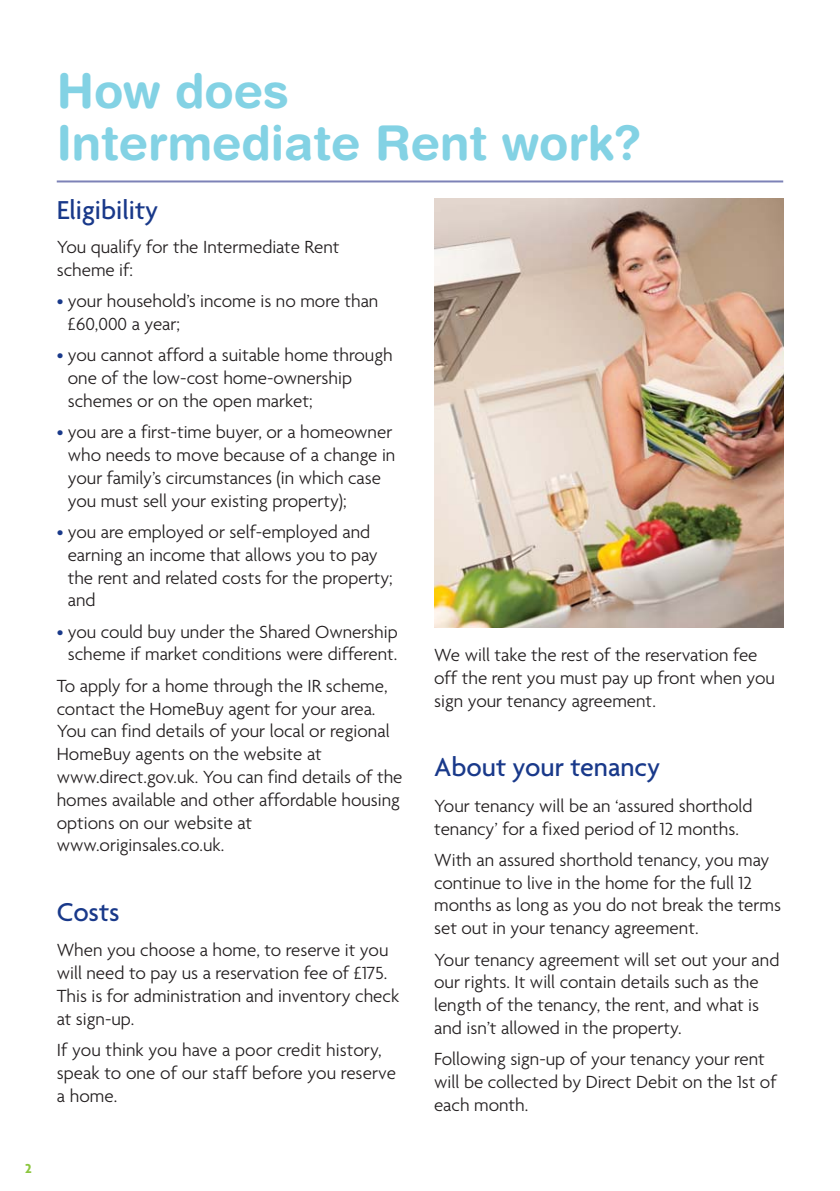
<style>
.page{position:relative;width:840px;height:1191px;background:#fff}
.page>*{position:absolute;margin:0;border:0;box-sizing:border-box;transform-origin:0 0}
.t1{font:700 48px/52px "Helvetica Rounded";color:#83d2e4}
.t2{font:500 28px "Agenda";color:#19398a}
.t3{font:300 19px/22.8px "Agenda";color:#231f20}
.t4{font:700 14px "Agenda";color:#8cc63f}
.s1{color:#19398a}
</style>
<div class="page">
<hr style="left:57px;top:180px;width:725px;height:2px;background:#7d82b7">
<img style="left:434px;top:198px;width:348px;height:430px">
<p class="t4" style="left:25px;top:1162px;width:8px">2</p>
<h1 class="t1" style="left:57px;top:70px;width:586px">How does<br>Intermediate Rent work?</h1>
<h2 class="t2" style="left:57px;top:199px;width:103px">Eligibility</h2>
<p class="t3" style="left:57px;top:236px;width:284px">You qualify for the Intermediate Rent scheme if:</p>
<p class="t3" style="left:68px;top:291px;width:312px;text-indent:-11px"><span class="s1">•</span> your household’s income is no more than £60,000 a year;</p>
<p class="t3" style="left:68px;top:345px;width:326px;text-indent:-11px"><span class="s1">•</span> you cannot afford a suitable home through one of the low-cost home-ownership schemes or on the open market;</p>
<p class="t3" style="left:68px;top:422px;width:329px;text-indent:-11px"><span class="s1">•</span> you are a first-time buyer, or a homeowner who needs to move because of a change in your family’s circumstances (in which case you must sell your existing property);</p>
<p class="t3" style="left:68px;top:522px;width:326px;text-indent:-11px"><span class="s1">•</span> you are employed or self-employed and earning an income that allows you to pay the rent and related costs for the property; and</p>
<p class="t3" style="left:57px;top:621px;width:342px;text-align:center"><span class="s1">•</span> you could buy under the Shared Ownership scheme if market conditions were different.</p>
<p class="t3" style="left:57px;top:676px;width:347px">To apply for a home through the IR scheme, contact the HomeBuy agent for your area.<br>You can find details of your local or regional HomeBuy agents on the website at www.direct.gov.uk. You can find details of the homes available and other affordable housing options on our website at www.originsales.co.uk.</p>
<h2 class="t2" style="left:57px;top:900px;width:64px">Costs</h2>
<p class="t3" style="left:57px;top:940px;width:344px">When you choose a home, to reserve it you will need to pay us a reservation fee of £175.<br>This is for administration and inventory check at sign-up.</p>
<p class="t3" style="left:57px;top:1040px;width:340px">If you think you have a poor credit history, speak to one of our staff before you reserve a home.</p>
<p class="t3" style="left:434px;top:645px;width:342px">We will take the rest of the reservation fee off the rent you must pay up front when you sign your tenancy agreement.</p>
<h2 class="t2" style="left:434px;top:756px;width:227px">About your tenancy</h2>
<p class="t3" style="left:434px;top:795px;width:320px">Your tenancy will be an ‘assured shorthold tenancy’ for a fixed period of 12 months.</p>
<p class="t3" style="left:434px;top:850px;width:348px">With an assured shorthold tenancy, you may continue to live in the home for the full 12 months as long as you do not break the terms set out in your tenancy agreement.</p>
<p class="t3" style="left:434px;top:949px;width:346px">Your tenancy agreement will set out your and our rights. It will contain details such as the length of the tenancy, the rent, and what is and isn’t allowed in the property.</p>
<p class="t3" style="left:434px;top:1049px;width:344px">Following sign-up of your tenancy your rent will be collected by Direct Debit on the 1st of each month.</p>
</div>
